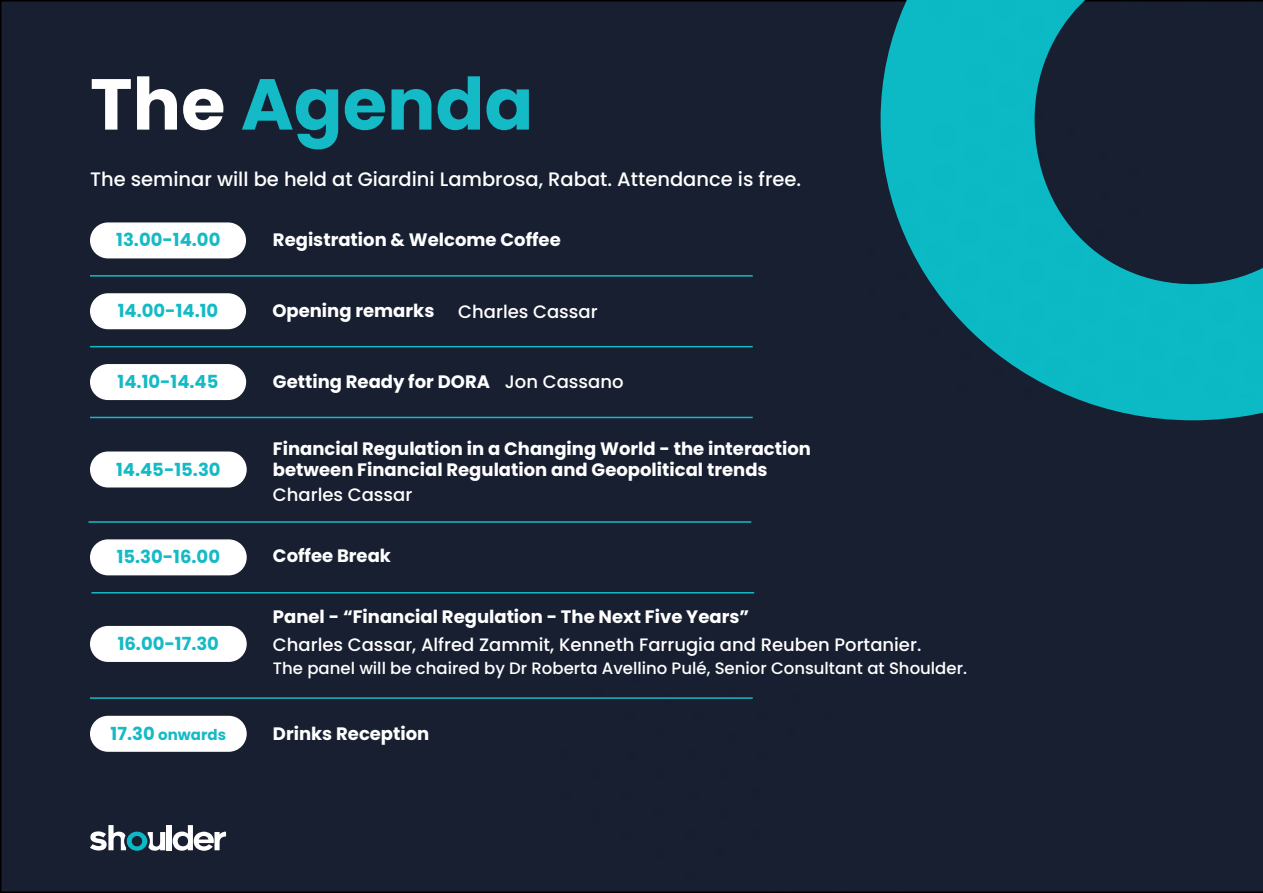
<style>
.page{position:relative;width:1263px;height:893px;background:#181f31}
.page>*{position:absolute;margin:0;border:0;box-sizing:border-box;transform-origin:0 0}
.t1{font:700 72px "Poppins";color:#14bac5}
.t2{font:500 19.5px "Poppins";color:#fff}
.t3{font:700 18px/21.6px "Poppins";color:#fff}
.t4{font:500 18px "Poppins";color:#fff}
.t5{font:700 18px "Poppins";color:#14bac5}
.t6{font:500 16.5px "Poppins";color:#fff}
.t7{font:700 15px "Poppins";color:#14bac5}
.s1{color:#fff}
.s2{font-size:18px}
</style>
<div class="page">
<svg style="left:880px;top:398px;width:383px;height:22px;background:#135868"></svg>
<div style="left:167px;top:825px;width:5px;height:25px;background:#fff"></div>
<svg style="left:173px;top:825px;width:53px;height:26px"></svg>
<svg style="left:90px;top:825px;width:75px;height:26px"></svg>
<div style="left:266px;top:613px;width:711px;height:280px;background:#181f31"></div>
<img style="left:572px;top:0;width:691px;height:398px">
<div style="left:91px;top:294px;width:154px;height:34px;background:#fff;border-radius:17px"></div>
<div style="left:90px;top:293px;width:156px;height:36px;border:2px solid #fff;border-radius:17px"></div>
<hr style="left:90px;top:275px;width:663px;height:2px;background:#14bac5">
<div style="left:91px;top:223px;width:154px;height:35px;background:#fff;border-radius:17px"></div>
<div style="left:90px;top:222px;width:156px;height:36px;border:2px solid #fff;border-radius:17px"></div>
<hr style="left:90px;top:346px;width:663px;height:1px;background:#14bac5">
<div style="left:91px;top:365px;width:154px;height:34px;background:#fff;border-radius:17px"></div>
<div style="left:90px;top:364px;width:156px;height:36px;border:2px solid #fff;border-radius:17px"></div>
<hr style="left:88px;top:521px;width:663px;height:2px;background:#14bac5">
<div style="left:91px;top:452px;width:155px;height:35px;background:#fff;border-radius:17px"></div>
<div style="left:90px;top:451px;width:157px;height:36px;border:2px solid #fff;border-radius:17px"></div>
<hr style="left:90px;top:417px;width:663px;height:1px;background:#14bac5">
<div style="left:91px;top:540px;width:155px;height:35px;background:#fff;border-radius:17px"></div>
<div style="left:90px;top:539px;width:157px;height:36px;border:2px solid #fff;border-radius:17px"></div>
<hr style="left:91px;top:592px;width:663px;height:1px;background:#14bac5">
<div style="left:91px;top:627px;width:155px;height:34px;background:#fff;border-radius:17px"></div>
<div style="left:90px;top:626px;width:157px;height:36px;border:2px solid #fff;border-radius:17px"></div>
<hr style="left:90px;top:697px;width:663px;height:2px;background:#14bac5">
<div style="left:91px;top:716px;width:155px;height:35px;background:#fff;border-radius:17px"></div>
<div style="left:90px;top:716px;width:157px;height:36px;border:2px solid #fff;border-radius:17px"></div>
<h1 class="t1" style="left:90px;top:63px;width:445px"><span class="s1">The</span> Agenda</h1>
<p class="t2" style="left:90px;top:168px;width:713px">The seminar will be held at Giardini Lambrosa, Rabat. Attendance is free.</p>
<p class="t5" style="left:116px;top:230px;width:106px">13.00-14.00</p>
<p class="t3" style="left:273px;top:229px;width:289px">Registration &amp; Welcome Coffee</p>
<p class="t5" style="left:118px;top:301px;width:102px">14.00-14.10</p>
<p class="t5" style="left:118px;top:371px;width:102px">14.10-14.45</p>
<p class="t5" style="left:116px;top:459px;width:106px">14.45-15.30</p>
<p class="t5" style="left:117px;top:547px;width:105px">15.30-16.00</p>
<p class="t5" style="left:118px;top:633px;width:103px">16.00-17.30</p>
<p class="t3" style="left:272px;top:300px;width:164px">Opening remarks</p>
<p class="t4" style="left:458px;top:301px;width:141px">Charles Cassar</p>
<p class="t3" style="left:273px;top:371px;width:219px">Getting Ready for DORA</p>
<p class="t4" style="left:505px;top:371px;width:120px">Jon Cassano</p>
<p class="t3" style="left:273px;top:438px;width:540px">Financial Regulation in a Changing World - the interaction between Financial Regulation and Geopolitical trends</p>
<p class="t4" style="left:273px;top:484px;width:141px">Charles Cassar</p>
<p class="t3" style="left:273px;top:545px;width:120px">Coffee Break</p>
<p class="t3" style="left:273px;top:606px;width:478px">Panel - “Financial Regulation - The Next Five Years”</p>
<p class="t4" style="left:273px;top:634px;width:650px">Charles Cassar, Alfred Zammit, Kenneth Farrugia and Reuben Portanier.</p>
<p class="t6" style="left:273px;top:658px;width:695px">The panel will be chaired by Dr Roberta Avellino Pulé, Senior Consultant at Shoulder.</p>
<p class="t7" style="left:111px;top:726px;width:117px"><span class="s2">17.30</span> onwards</p>
<p class="t3" style="left:273px;top:723px;width:158px">Drinks Reception</p>
</div>
